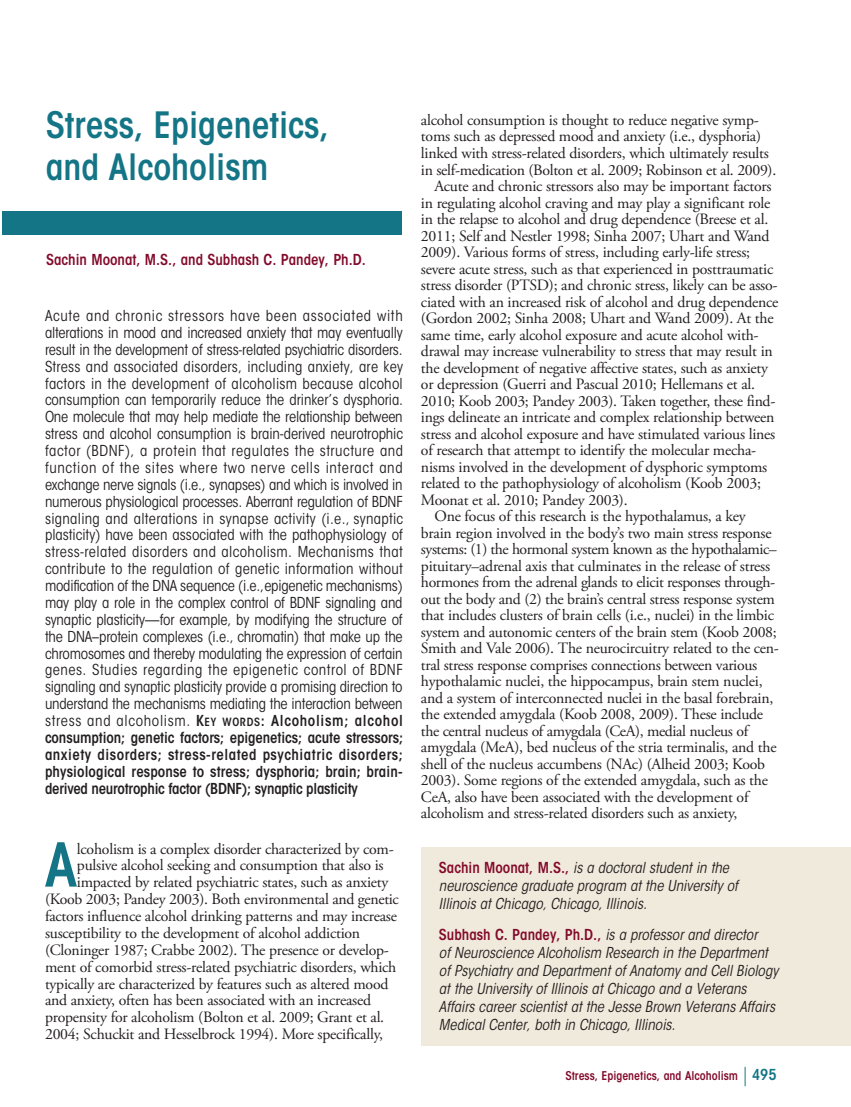
<style>
.page{position:relative;width:851px;height:1107px;background:#fff}
.page>*{position:absolute;margin:0;border:0;box-sizing:border-box;transform-origin:0 0}
.t1{font:600 condensed 60px "ITC Avant Garde Std";color:#147586}
.t2{font:600 condensed 36px/42px "ITC Avant Garde Std";color:#147586}
.t3{font:15.75px "Adobe Garamond Pro";letter-spacing:-.015em;color:#231f20}
.t4{font:condensed 15px/16.8px "ITC Avant Garde Std";letter-spacing:-.015em;color:#231f20;text-align:justify}
.t5{font:italic condensed 15px/18px "ITC Avant Garde Std";color:#231f20}
.t6{font:600 condensed 15px "ITC Avant Garde Std";color:#830a2b}
.t7{font:600 condensed 12px "ITC Avant Garde Std";color:#830a2b}
.s1{font-weight:600}
.s2{font-weight:600;font-size:11.25px}
.s3{font-weight:600;font-style:normal;color:#830a2b}
.s4{font-size:15px;color:#147586}
</style>
<div class="page">
<svg style="left:744px;top:1067px;width:1px;height:19px"></svg>
<div style="left:422px;top:848px;width:428px;height:198px;background:#f0eadc"></div>
<div style="left:2px;top:211px;width:399px;height:23px;background:#147586"></div>
<h1 class="t2" style="left:46px;top:107px;width:285px">Stress, Epigenetics, and Alcoholism</h1>
<h2 class="t6" style="left:46px;top:254px;width:321px">Sachin Moonat, M.S., and Subhash C. Pandey, Ph.D.</h2>
<p class="t4" style="left:45px;top:309px;width:360px">Acute and chronic stressors have been associated with alterations in mood and increased anxiety that may eventually result in the development of stress-related psychiatric disorders.<br>Stress and associated disorders, including anxiety, are key factors in the development of alcoholism because alcohol consumption can temporarily reduce the drinker’s dysphoria.<br>One molecule that may help mediate the relationship between stress and alcohol consumption is brain-derived neurotrophic factor (BDNF), a protein that regulates the structure and function of the sites where two nerve cells interact and exchange nerve signals (i.e., synapses) and which is involved in numerous physiological processes. Aberrant regulation of BDNF signaling and alterations in synapse activity (i.e., synaptic plasticity) have been associated with the pathophysiology of stress-related disorders and alcoholism. Mechanisms that contribute to the regulation of genetic information without modification of the DNA sequence (i.e.,epigenetic mechanisms) may play a role in the complex control of BDNF signaling and synaptic plasticity—for example, by modifying the structure of the DNA–protein complexes (i.e., chromatin) that make up the chromosomes and thereby modulating the expression of certain genes. Studies regarding the epigenetic control of BDNF signaling and synaptic plasticity provide a promising direction to understand the mechanisms mediating the interaction between stress and alcoholism. <span class="s1">K</span><span class="s2">EY WORDS</span><span class="s1">: Alcoholism; alcohol consumption; genetic factors; epigenetics; acute stressors; anxiety disorders; stress-related psychiatric disorders; physiological response to stress; dysphoria; brain; brain&shy;derived neurotrophic factor (BDNF); synaptic plasticity</span></p>
<p class="t1" style="left:45px;top:842px;width:33px">A</p>
<p class="t3" style="left:77px;top:842px;width:318px">lcoholism is a complex disorder characterized by com-</p>
<p class="t3" style="left:77px;top:859px;width:308px">pulsive alcohol seeking and consumption that also is</p>
<p class="t3" style="left:77px;top:876px;width:313px">impacted by related psychiatric states, such as anxiety</p>
<p class="t3" style="left:45px;top:893px;width:355px">(Koob 2003; Pandey 2003). Both environmental and genetic</p>
<p class="t3" style="left:45px;top:910px;width:353px">factors influence alcohol drinking patterns and may increase</p>
<p class="t3" style="left:45px;top:927px;width:317px">susceptibility to the development of alcohol addiction</p>
<p class="t3" style="left:45px;top:944px;width:345px">(Cloninger 1987; Crabbe 2002). The presence or develop-</p>
<p class="t3" style="left:45px;top:960px;width:353px">ment of comorbid stress-related psychiatric disorders, which</p>
<p class="t3" style="left:45px;top:977px;width:345px">typically are characterized by features such as altered mood</p>
<p class="t3" style="left:45px;top:994px;width:327px">and anxiety, often has been associated with an increased</p>
<p class="t3" style="left:45px;top:1011px;width:341px">propensity for alcoholism (Bolton et al. 2009; Grant et al.</p>
<p class="t3" style="left:45px;top:1028px;width:339px">2004; Schuckit and Hesselbrock 1994). More specifically,</p>
<p class="t3" style="left:421px;top:114px;width:339px">alcohol consumption is thought to reduce negative symp-</p>
<p class="t3" style="left:421px;top:130px;width:341px">toms such as depressed mood and anxiety (i.e., dysphoria)</p>
<p class="t3" style="left:421px;top:147px;width:349px">linked with stress-related disorders, which ultimately results</p>
<p class="t3" style="left:421px;top:163px;width:357px">in self-medication (Bolton et al. 2009; Robinson et al. 2009).</p>
<p class="t3" style="left:434px;top:180px;width:338px">Acute and chronic stressors also may be important factors</p>
<p class="t3" style="left:421px;top:196px;width:351px">in regulating alcohol craving and may play a significant role</p>
<p class="t3" style="left:421px;top:213px;width:349px">in the relapse to alcohol and drug dependence (Breese et al.</p>
<p class="t3" style="left:421px;top:229px;width:350px">2011; Self and Nestler 1998; Sinha 2007; Uhart and Wand</p>
<p class="t3" style="left:421px;top:246px;width:331px">2009). Various forms of stress, including early-life stress;</p>
<p class="t3" style="left:421px;top:262px;width:354px">severe acute stress, such as that experienced in posttraumatic</p>
<p class="t3" style="left:421px;top:279px;width:358px">stress disorder (PTSD); and chronic stress, likely can be asso-</p>
<p class="t3" style="left:421px;top:295px;width:359px">ciated with an increased risk of alcohol and drug dependence</p>
<p class="t3" style="left:421px;top:312px;width:354px">(Gordon 2002; Sinha 2008; Uhart and Wand 2009). At the</p>
<p class="t3" style="left:421px;top:328px;width:339px">same time, early alcohol exposure and acute alcohol with-</p>
<p class="t3" style="left:421px;top:345px;width:353px">drawal may increase vulnerability to stress that may result in</p>
<p class="t3" style="left:421px;top:361px;width:348px">the development of negative affective states, such as anxiety</p>
<p class="t3" style="left:421px;top:378px;width:335px">or depression (Guerri and Pascual 2010; Hellemans et al.</p>
<p class="t3" style="left:421px;top:394px;width:356px">2010; Koob 2003; Pandey 2003). Taken together, these find-</p>
<p class="t3" style="left:421px;top:411px;width:355px">ings delineate an intricate and complex relationship between</p>
<p class="t3" style="left:421px;top:427px;width:356px">stress and alcohol exposure and have stimulated various lines</p>
<p class="t3" style="left:421px;top:444px;width:336px">of research that attempt to identify the molecular mecha-</p>
<p class="t3" style="left:421px;top:460px;width:348px">nisms involved in the development of dysphoric symptoms</p>
<p class="t3" style="left:421px;top:477px;width:341px">related to the pathophysiology of alcoholism (Koob 2003;</p>
<p class="t3" style="left:421px;top:493px;width:208px">Moonat et al. 2010; Pandey 2003).</p>
<p class="t3" style="left:434px;top:510px;width:313px">One focus of this research is the hypothalamus, a key</p>
<p class="t3" style="left:421px;top:526px;width:352px">brain region involved in the body’s two main stress response</p>
<p class="t3" style="left:421px;top:543px;width:357px">systems: (1) the hormonal system known as the hypothalamic–</p>
<p class="t3" style="left:421px;top:559px;width:350px">pituitary–adrenal axis that culminates in the release of stress</p>
<p class="t3" style="left:421px;top:576px;width:356px">hormones from the adrenal glands to elicit responses through-</p>
<p class="t3" style="left:421px;top:592px;width:355px">out the body and (2) the brain’s central stress response system</p>
<p class="t3" style="left:421px;top:609px;width:354px">that includes clusters of brain cells (i.e., nuclei) in the limbic</p>
<p class="t3" style="left:421px;top:625px;width:357px">system and autonomic centers of the brain stem (Koob 2008;</p>
<p class="t3" style="left:421px;top:642px;width:359px">Smith and Vale 2006). The neurocircuitry related to the cen-</p>
<p class="t3" style="left:421px;top:658px;width:338px">tral stress response comprises connections between various</p>
<p class="t3" style="left:421px;top:675px;width:343px">hypothalamic nuclei, the hippocampus, brain stem nuclei,</p>
<p class="t3" style="left:421px;top:691px;width:354px">and a system of interconnected nuclei in the basal forebrain,</p>
<p class="t3" style="left:421px;top:708px;width:343px">the extended amygdala (Koob 2008, 2009). These include</p>
<p class="t3" style="left:421px;top:724px;width:329px">the central nucleus of amygdala (CeA), medial nucleus of</p>
<p class="t3" style="left:421px;top:741px;width:357px">amygdala (MeA), bed nucleus of the stria terminalis, and the</p>
<p class="t3" style="left:421px;top:757px;width:345px">shell of the nucleus accumbens (NAc) (Alheid 2003; Koob</p>
<p class="t3" style="left:421px;top:774px;width:348px">2003). Some regions of the extended amygdala, such as the</p>
<p class="t3" style="left:421px;top:790px;width:329px">CeA, also have been associated with the development of</p>
<p class="t3" style="left:421px;top:807px;width:318px">alcoholism and stress-related disorders such as anxiety,</p>
<h2 class="t5" style="left:439px;top:860px;width:300px"><span class="s3">Sachin Moonat, M.S.,</span> is a doctoral student in the neuroscience graduate program at the University of<br>Illinois at Chicago, Chicago, Illinois.</h2>
<h2 class="t5" style="left:439px;top:927px;width:341px"><span class="s3">Subhash C. Pandey, Ph.D.,</span> is a professor and director<br>of Neuroscience Alcoholism Research in the Department of Psychiatry and Department of Anatomy and Cell Biology at the University of Illinois at Chicago and a Veterans Affairs career scientist at the Jesse Brown Veterans Affairs Medical Center, both in Chicago, Illinois.</h2>
<p class="t7" style="left:565px;top:1071px;width:213px">Stress, Epigenetics, and Alcoholism <span class="s4">495</span></p>
</div>
